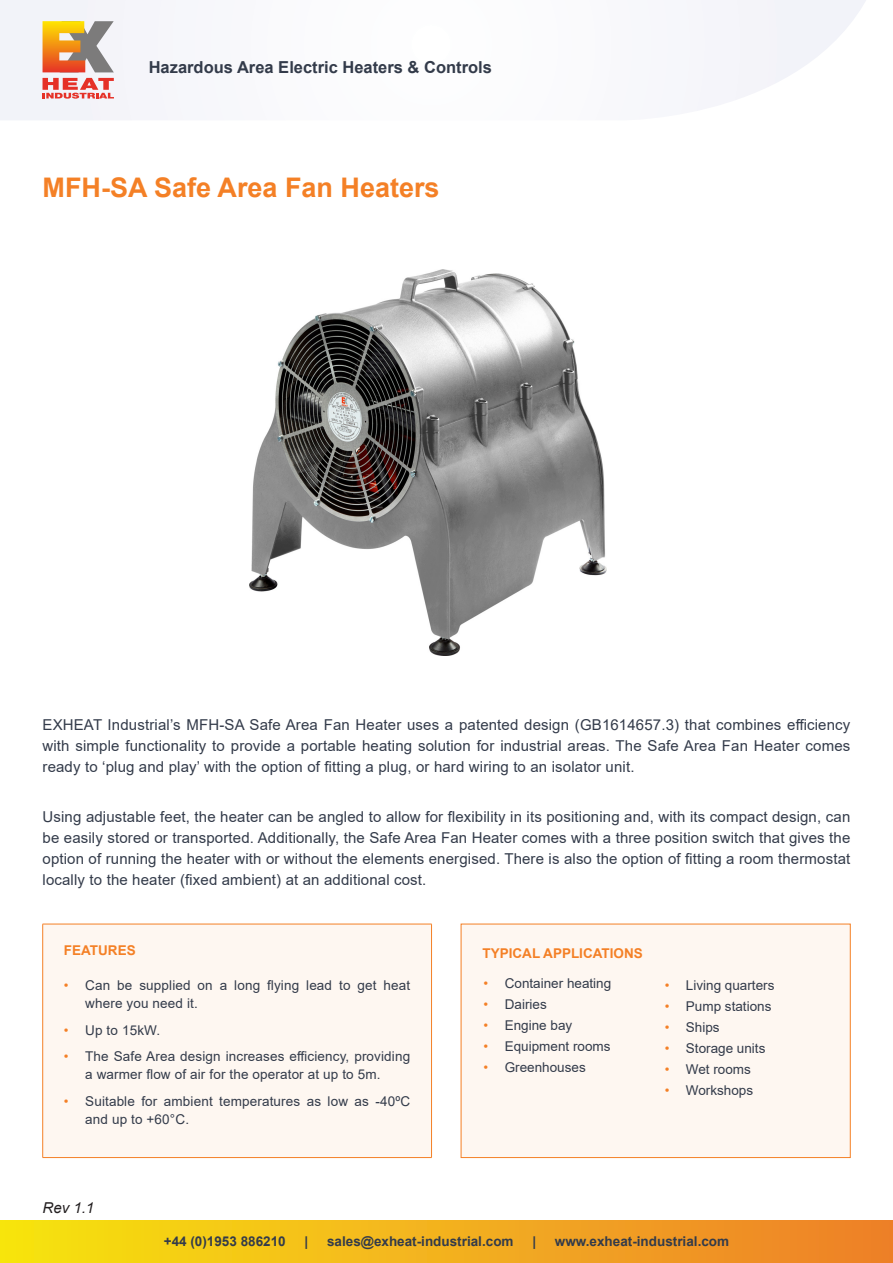
<style>
.page{position:relative;width:893px;height:1263px;background:#fff}
.page>*{position:absolute;margin:0;border:0;box-sizing:border-box;transform-origin:0 0}
.PAGE_Title{font:700 27px "Arial";color:#f48026}
.t1{font:700 16.5px "Arial";color:#333b4a}
.MAIN_Body{font:15px/21px "Arial";letter-spacing:.01em;color:#333b4a;text-align:justify}
.t2{font:italic 15px "Arial";color:#231f20}
.t3{font:13.5px/18px "Arial";letter-spacing:.01em;color:#333b4a}
.t4{font:700 13.5px "Arial";color:#333b4a}
.FEATURES_Header{font:700 13.5px "Arial";color:#f48026}
.s1{color:#f48026}
</style>
<div class="page">
<svg style="left:0;top:0;width:866px;height:120px"></svg>
<div style="left:0;top:1220px;width:893px;height:43px;background:linear-gradient(to right,#f7e40f,#ee7f2a)"></div>
<svg style="left:43px;top:78px;width:71px;height:21px"></svg>
<svg style="left:43px;top:21px;width:71px;height:51px"></svg>
<div style="left:43px;top:924px;width:388px;height:233px;background:#fef7f1"></div>
<hr style="left:43px;top:924px;width:389px;height:1px;background:#f48026">
<hr style="left:42px;top:924px;width:1px;height:233px;background:#f48026">
<hr style="left:431px;top:924px;width:1px;height:233px;background:#f48026">
<hr style="left:43px;top:1157px;width:389px;height:1px;background:#f48026">
<div style="left:461px;top:924px;width:389px;height:233px;background:#fef7f1"></div>
<div style="left:461px;top:924px;width:389px;height:234px;border:1px solid #f48026"></div>
<img style="left:249px;top:269px;width:358px;height:386px">
<p class="t1" style="left:149px;top:56px;width:345px">Hazardous Area Electric Heaters &amp; Controls</p>
<p class="PAGE_Title" style="left:43px;top:168px;width:399px">MFH-SA Safe Area Fan Heaters</p>
<p class="MAIN_Body" style="left:43px;top:714px;width:809px">EXHEAT Industrial’s MFH-SA Safe Area Fan Heater uses a patented design (GB1614657.3) that combines efficiency with simple functionality to provide a portable heating solution for industrial areas. The Safe Area Fan Heater comes ready to ‘plug and play’ with the option of fitting a plug, or hard wiring to an isolator unit.</p>
<p class="MAIN_Body" style="left:43px;top:806px;width:809px">Using adjustable feet, the heater can be angled to allow for flexibility in its positioning and, with its compact design, can be easily stored or transported. Additionally, the Safe Area Fan Heater comes with a three position switch that gives the option of running the heater with or without the elements energised. There is also the option of fitting a room thermostat locally to the heater (fixed ambient) at an additional cost.</p>
<p class="FEATURES_Header" style="left:64px;top:941px;width:73px">FEATURES</p>
<p class="t3" style="left:85px;top:976px;width:326px;text-indent:-21px"><span class="s1">•</span> Can be supplied on a long flying lead to get heat where you need it.</p>
<p class="t3" style="left:64px;top:1021px;width:98px"><span class="s1">•</span> Up to 15kW.</p>
<p class="t3" style="left:85px;top:1047px;width:326px;text-indent:-21px"><span class="s1">•</span> The Safe Area design increases efficiency, providing a warmer flow of air for the operator at up to 5m.</p>
<p class="t3" style="left:85px;top:1092px;width:326px;text-indent:-21px"><span class="s1">•</span> Suitable for ambient temperatures as low as -40ºC and up to +60°C.</p>
<p class="t2" style="left:43px;top:1198px;width:53px">Rev 1.1</p>
<p class="FEATURES_Header" style="left:482px;top:944px;width:162px">TYPICAL APPLICATIONS</p>
<p class="t3" style="left:483px;top:974px;width:129px"><span class="s1">•</span> Container heating</p>
<p class="t3" style="left:483px;top:995px;width:65px"><span class="s1">•</span> Dairies</p>
<p class="t3" style="left:483px;top:1016px;width:90px"><span class="s1">•</span> Engine bay</p>
<p class="t3" style="left:483px;top:1037px;width:129px"><span class="s1">•</span> Equipment rooms</p>
<p class="t3" style="left:483px;top:1058px;width:104px"><span class="s1">•</span> Greenhouses</p>
<p class="t3" style="left:665px;top:976px;width:111px"><span class="s1">•</span> Living quarters</p>
<p class="t3" style="left:665px;top:997px;width:108px"><span class="s1">•</span> Pump stations</p>
<p class="t3" style="left:665px;top:1018px;width:57px"><span class="s1">•</span> Ships</p>
<p class="t3" style="left:665px;top:1039px;width:102px"><span class="s1">•</span> Storage units</p>
<p class="t3" style="left:665px;top:1060px;width:88px"><span class="s1">•</span> Wet rooms</p>
<p class="t3" style="left:665px;top:1081px;width:90px"><span class="s1">•</span> Workshops</p>
<p class="t4" style="left:164px;top:1232px;width:123px">+44 (0)1953 886210</p>
<p class="t4" style="left:305px;top:1232px;width:5px">|</p>
<p class="t4" style="left:327px;top:1232px;width:188px">sales@exheat-industrial.com</p>
<p class="t4" style="left:532px;top:1232px;width:5px">|</p>
<p class="t4" style="left:555px;top:1232px;width:176px">www.exheat-industrial.com</p>
</div>
